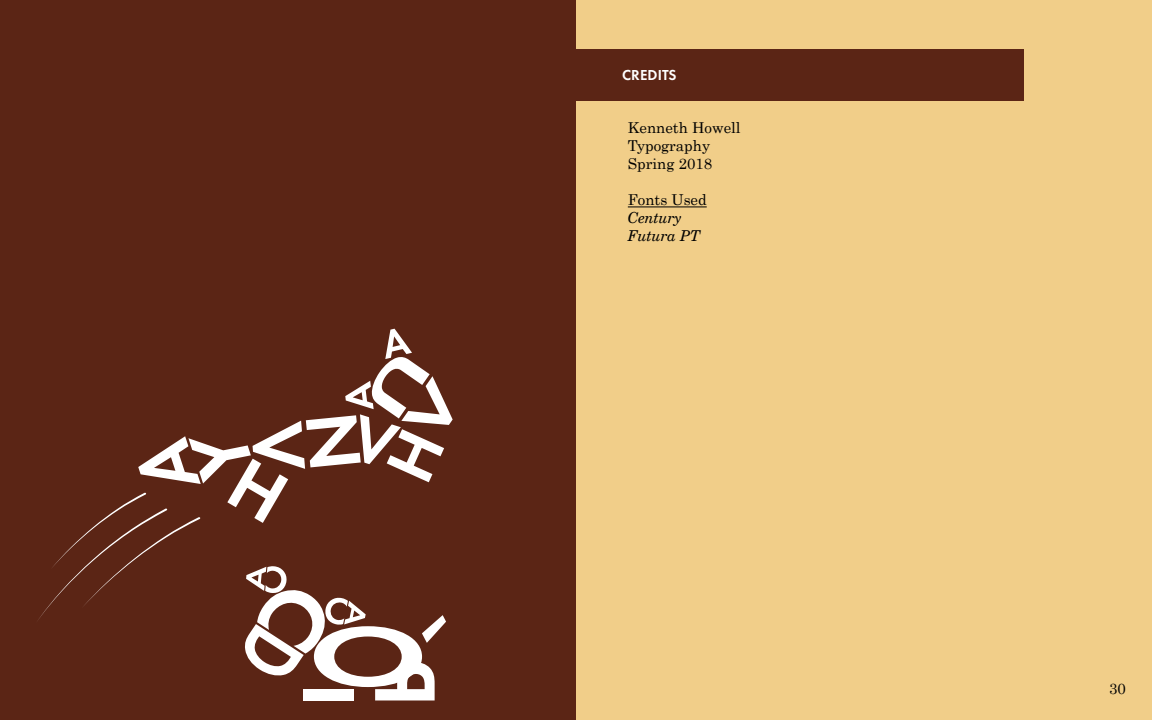
<style>
.page{position:relative;width:1152px;height:720px;background:#f1ce89}
.page>*{position:absolute;margin:0;border:0;box-sizing:border-box;transform-origin:0 0}
.t1{font:15px "Century";color:#000}
.t2{font:15px "Century Italic SWFTE";color:#000}
.t3{font:600 15px "Futura PT";letter-spacing:.01em;color:#fff}
</style>
<div class="page">
<div style="left:0;top:0;width:576px;height:720px;background:#5b2515"></div>
<div style="left:576px;top:49px;width:448px;height:52px;background:#5b2515"></div>
<hr style="left:628px;top:207px;width:79px;height:1px;background:#000">
<svg style="left:38px;top:329px;width:415px;height:371px"></svg>
<p class="t3" style="left:622px;top:66px;width:56px">CREDITS</p>
<p class="t1" style="left:628px;top:115px;width:114px">Kenneth Howell</p>
<p class="t1" style="left:628px;top:133px;width:84px">Typography</p>
<p class="t1" style="left:628px;top:151px;width:86px">Spring 2018</p>
<p class="t1" style="left:628px;top:187px;width:80px">Fonts Used</p>
<p class="t2" style="left:628px;top:209px;width:55px">Century</p>
<p class="t2" style="left:628px;top:227px;width:74px">Futura PT</p>
<p class="t1" style="left:1109px;top:676px;width:18px">30</p>
</div>
